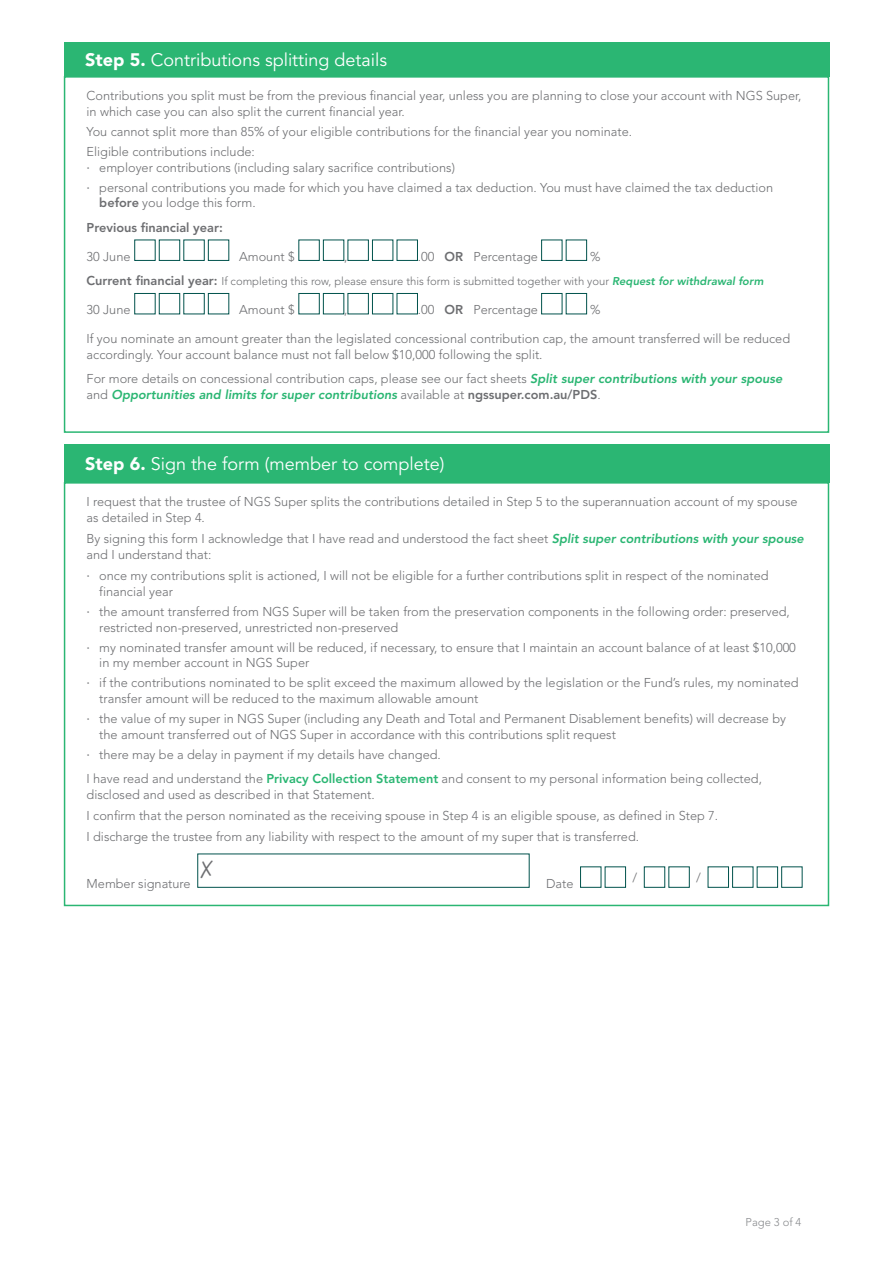
<style>
.page{position:relative;width:893px;height:1263px;background:#fff}
.page>*{position:absolute;margin:0;border:0;box-sizing:border-box;transform-origin:0 0}
.t1{font:18px "Avenir LT Std";color:#fff}
.t2{font:300 12.75px/15.8px "Avenir LT Std";color:#6d6e71}
.t3{font:800 12.75px/24.3px "Avenir LT Std";color:#6d6e71}
.t4{font:300 11.25px "Avenir LT Std";color:#6d6e71}
.t5{font:300 11.25px "Avenir LT Std";color:#888a8d}
.s1{font-weight:900}
.s2{font-weight:400}
.s3{font-weight:300}
.s4{font-weight:800}
.s5{font-weight:800;font-size:12.75px}
.s6{font-weight:800;font-style:italic;color:#2bb673}
.s7{font-weight:800;color:#2bb673}
</style>
<div class="page">
<div style="left:134px;top:240px;width:22px;height:21px;border:1px solid #00524c"></div>
<div style="left:159px;top:240px;width:21px;height:21px;border:1px solid #00524c"></div>
<div style="left:183px;top:240px;width:22px;height:21px;border:1px solid #00524c"></div>
<div style="left:208px;top:240px;width:21px;height:21px;border:1px solid #00524c"></div>
<div style="left:298px;top:240px;width:22px;height:21px;border:1px solid #00524c"></div>
<div style="left:323px;top:240px;width:21px;height:21px;border:1px solid #00524c"></div>
<div style="left:348px;top:240px;width:21px;height:21px;border:1px solid #00524c"></div>
<div style="left:372px;top:240px;width:21px;height:21px;border:1px solid #00524c"></div>
<div style="left:397px;top:240px;width:21px;height:21px;border:1px solid #00524c"></div>
<div style="left:541px;top:240px;width:21px;height:21px;border:1px solid #00524c"></div>
<div style="left:566px;top:240px;width:21px;height:21px;border:1px solid #00524c"></div>
<div style="left:134px;top:293px;width:22px;height:21px;border:1px solid #00524c"></div>
<div style="left:159px;top:293px;width:21px;height:21px;border:1px solid #00524c"></div>
<div style="left:183px;top:293px;width:22px;height:21px;border:1px solid #00524c"></div>
<div style="left:208px;top:293px;width:21px;height:21px;border:1px solid #00524c"></div>
<div style="left:298px;top:293px;width:22px;height:21px;border:1px solid #00524c"></div>
<div style="left:323px;top:293px;width:21px;height:21px;border:1px solid #00524c"></div>
<div style="left:348px;top:293px;width:21px;height:21px;border:1px solid #00524c"></div>
<div style="left:372px;top:293px;width:21px;height:21px;border:1px solid #00524c"></div>
<div style="left:397px;top:293px;width:21px;height:21px;border:1px solid #00524c"></div>
<div style="left:541px;top:293px;width:21px;height:21px;border:1px solid #00524c"></div>
<div style="left:566px;top:293px;width:21px;height:21px;border:1px solid #00524c"></div>
<div style="left:64px;top:76px;width:765px;height:357px;border:2px solid #2bb673"></div>
<div style="left:64px;top:43px;width:765px;height:34px;background:#2bb673"></div>
<div style="left:197px;top:853px;width:333px;height:35px;border:1px solid #00524c"></div>
<div style="left:580px;top:866px;width:21px;height:22px;border:1px solid #00524c"></div>
<div style="left:605px;top:866px;width:21px;height:22px;border:1px solid #00524c"></div>
<div style="left:644px;top:866px;width:21px;height:22px;border:1px solid #00524c"></div>
<div style="left:668px;top:866px;width:22px;height:22px;border:1px solid #00524c"></div>
<div style="left:708px;top:866px;width:21px;height:22px;border:1px solid #00524c"></div>
<div style="left:732px;top:866px;width:21px;height:22px;border:1px solid #00524c"></div>
<div style="left:757px;top:866px;width:21px;height:22px;border:1px solid #00524c"></div>
<div style="left:781px;top:866px;width:21px;height:22px;border:1px solid #00524c"></div>
<div style="left:64px;top:482px;width:765px;height:424px;border:2px solid #2bb673"></div>
<div style="left:64px;top:444px;width:765px;height:38px;background:#2bb673"></div>
<h1 class="t1" style="left:85px;top:50px;width:304px"><span class="s1">Step 5.</span> Contributions splitting details</h1>
<p class="t2" style="left:87px;top:88px;width:716px">Contributions you split must be from the previous financial year, unless you are planning to close your account with NGS Super, in which case you can also split the current financial year.</p>
<p class="t2" style="left:87px;top:121px;width:547px;line-height:20px">You cannot split more than 85% of your eligible contributions for the financial year you nominate.<br>Eligible contributions include:</p>
<p class="t2" style="left:87px;top:157px;width:688px;line-height:20px"><span class="s2">·</span> employer contributions (including salary sacrifice contributions)<br><span class="s2">·</span> personal contributions you made for which you have claimed a tax deduction. You must have claimed the tax deduction</p>
<p class="t3" style="left:87px;top:191px;width:171px;text-indent:13px">before <span class="s3">you lodge this form.<br></span>Previous financial year:</p>
<p class="t2" style="left:87px;top:249px;width:45px">30 June</p>
<p class="t2" style="left:239px;top:249px;width:57px">Amount $</p>
<p class="t2" style="left:344px;top:249px;width:5px">,</p>
<p class="t2" style="left:418px;top:249px;width:122px">.00 <span class="s4">OR</span> Percentage</p>
<p class="t2" style="left:590px;top:249px;width:12px">%</p>
<p class="t4" style="left:87px;top:275px;width:678px"><span class="s5">Current financial year:</span> If completing this row, please ensure this form is submitted together with your <span class="s6">Request for withdrawal form</span></p>
<p class="t2" style="left:87px;top:302px;width:45px">30 June</p>
<p class="t2" style="left:239px;top:302px;width:57px">Amount $</p>
<p class="t2" style="left:344px;top:302px;width:5px">,</p>
<p class="t2" style="left:418px;top:302px;width:122px">.00 <span class="s4">OR</span> Percentage</p>
<p class="t2" style="left:590px;top:302px;width:12px">%</p>
<p class="t2" style="left:87px;top:331px;width:705px">If you nominate an amount greater than the legislated concessional contribution cap, the amount transferred will be reduced accordingly. Your account balance must not fall below $10,000 following the split.</p>
<p class="t2" style="left:87px;top:371px;width:697px">For more details on concessional contribution caps, please see our fact sheets <span class="s6">Split super contributions with your spouse </span>and <span class="s6">Opportunities and limits for super contributions</span> available at <span class="s4">ngssuper.com.au/PDS</span>.</p>
<h1 class="t1" style="left:85px;top:454px;width:361px"><span class="s1">Step 6.</span> Sign the form (member to complete)</h1>
<p class="t2" style="left:87px;top:494px;width:712px">I request that the trustee of NGS Super splits the contributions detailed in Step 5 to the superannuation account of my spouse as detailed in Step 4.</p>
<p class="t2" style="left:87px;top:531px;width:719px">By signing this form I acknowledge that I have read and understood the fact sheet <span class="s6">Split super contributions with your spouse </span>and I understand that:</p>
<p class="t2" style="left:99px;top:568px;width:671px;text-indent:-13px"><span class="s2">·</span> once my contributions split is actioned, I will not be eligible for a further contributions split in respect of the nominated financial year</p>
<p class="t2" style="left:99px;top:604px;width:692px;text-indent:-13px"><span class="s2">·</span> the amount transferred from NGS Super will be taken from the preservation components in the following order: preserved, restricted non-preserved, unrestricted non-preserved</p>
<p class="t2" style="left:99px;top:639px;width:698px;text-indent:-13px"><span class="s2">·</span> my nominated transfer amount will be reduced, if necessary, to ensure that I maintain an account balance of at least $10,000 in my member account in NGS Super</p>
<p class="t2" style="left:99px;top:675px;width:701px;text-indent:-13px"><span class="s2">·</span> if the contributions nominated to be split exceed the maximum allowed by the legislation or the Fund’s rules, my nominated transfer amount will be reduced to the maximum allowable amount</p>
<p class="t2" style="left:99px;top:711px;width:688px;text-indent:-13px"><span class="s2">·</span> the value of my super in NGS Super (including any Death and Total and Permanent Disablement benefits) will decrease by the amount transferred out of NGS Super in accordance with this contributions split request</p>
<p class="t2" style="left:87px;top:742px;width:677px;line-height:24.3px"><span class="s2">·</span> there may be a delay in payment if my details have changed.<br>I have read and understand the <span class="s7">Privacy Collection Statement</span> and consent to my personal information being collected,</p>
<p class="t2" style="left:87px;top:784px;width:633px;line-height:21.3px">disclosed and used as described in that Statement.<br>I confirm that the person nominated as the receiving spouse in Step 4 is an eligible spouse, as defined in Step 7.<br>I discharge the trustee from any liability with respect to the amount of my super that is transferred.</p>
<p class="t2" style="left:87px;top:875px;width:106px">Member signature</p>
<p class="t2" style="left:546px;top:875px;width:29px">Date</p>
<p class="t2" style="left:633px;top:869px;width:6px">/</p>
<p class="t2" style="left:696px;top:869px;width:6px">/</p>
<p class="t5" style="left:746px;top:1215px;width:57px">Page 3 of 4</p>
</div>
